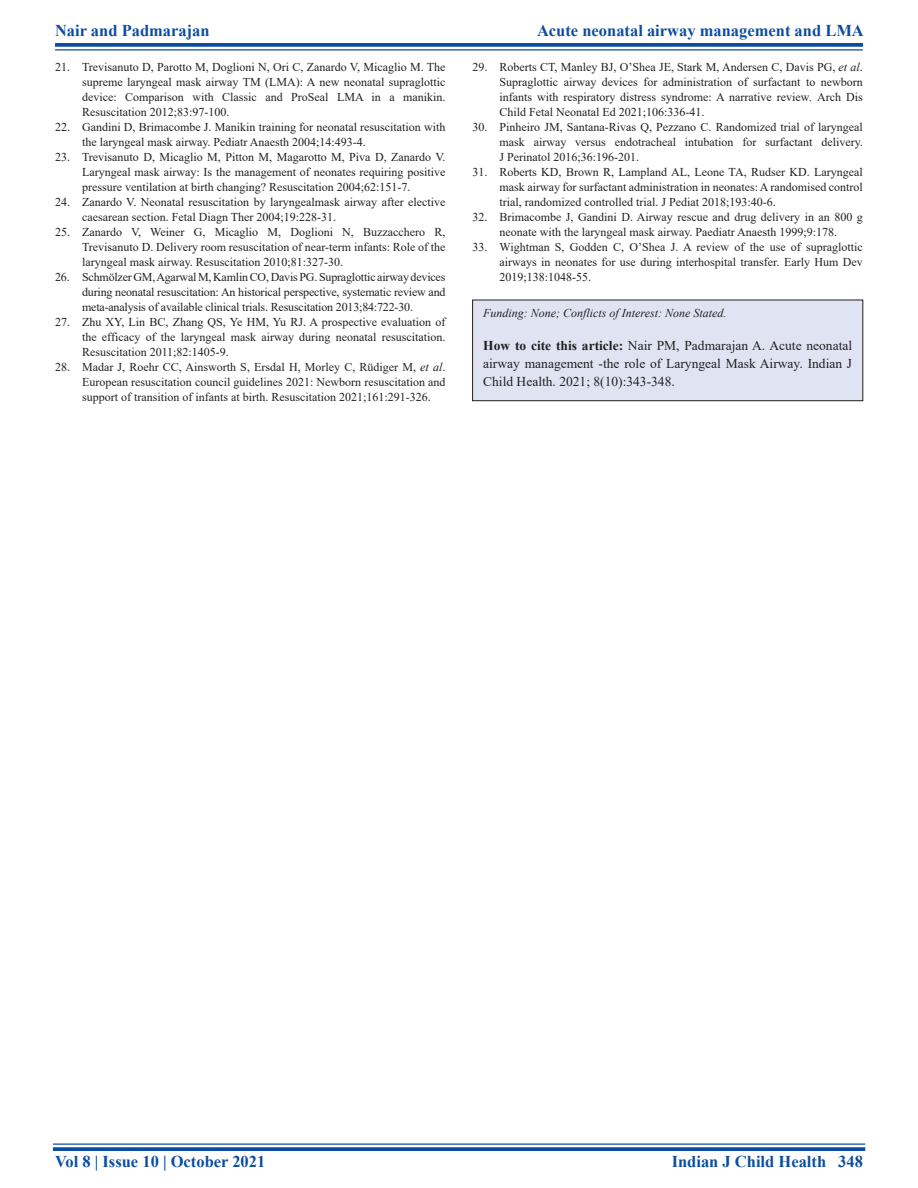
<style>
.page{position:relative;width:918px;height:1188px;background:#fff}
.page>*{position:absolute;margin:0;border:0;box-sizing:border-box;transform-origin:0 0}
.t1{font:700 16.5px "Times New Roman";color:#0d4da1}
.HTC{font:13.5px/18px "Times New Roman";color:#231f20;text-align:justify}
.REF{font:12px/15px "Times New Roman";color:#231f20;text-align:justify}
.SRC{font:italic 12px "Times New Roman";color:#231f20}
.s1{font-style:italic}
.s2{font-weight:700}
</style>
<div class="page">
<svg style="left:55px;top:43px;width:808px;height:4px;background:#1b57a6"></svg>
<hr style="left:55px;top:49px;width:808px;height:2px;background:#0d4da1">
<hr style="left:53px;top:1143px;width:812px;height:2px;background:#0d4da1">
<svg style="left:53px;top:1147px;width:812px;height:4px;background:#1b57a6"></svg>
<div style="left:473px;top:300px;width:390px;height:101px;background:#e0e4f2"></div>
<div style="left:473px;top:300px;width:390px;height:101px;border:1px solid #231f20"></div>
<h1 class="t1" style="left:55px;top:18px;width:156px">Nair and Padmarajan</h1>
<h1 class="t1" style="left:537px;top:18px;width:328px">Acute neonatal airway management and LMA</h1>
<p class="REF" style="left:82px;top:59px;width:365px;text-indent:-27px">21. Trevisanuto D, Parotto M, Doglioni N, Ori C, Zanardo V, Micaglio M. The supreme laryngeal mask airway TM (LMA): A new neonatal supraglottic device: Comparison with Classic and ProSeal LMA in a manikin.<br>Resuscitation 2012;83:97-100.</p>
<p class="REF" style="left:82px;top:119px;width:365px;text-indent:-27px">22. Gandini D, Brimacombe J. Manikin training for neonatal resuscitation with the laryngeal mask airway. Pediatr Anaesth 2004;14:493-4.</p>
<p class="REF" style="left:82px;top:149px;width:365px;text-indent:-27px">23. Trevisanuto D, Micaglio M, Pitton M, Magarotto M, Piva D, Zanardo V.<br>Laryngeal mask airway: Is the management of neonates requiring positive pressure ventilation at birth changing? Resuscitation 2004;62:151-7.</p>
<p class="REF" style="left:82px;top:194px;width:365px;text-indent:-27px">24. Zanardo V. Neonatal resuscitation by laryngealmask airway after elective caesarean section. Fetal Diagn Ther 2004;19:228-31.</p>
<p class="REF" style="left:82px;top:224px;width:365px;text-indent:-27px">25. Zanardo V, Weiner G, Micaglio M, Doglioni N, Buzzacchero R, Trevisanuto D. Delivery room resuscitation of near-term infants: Role of the laryngeal mask airway. Resuscitation 2010;81:327-30.</p>
<p class="REF" style="left:82px;top:269px;width:365px;text-indent:-27px">26. Schmölzer GM, Agarwal M, Kamlin CO, Davis PG. Supraglottic airway devices during neonatal resuscitation: An historical perspective, systematic review and meta-analysis of available clinical trials. Resuscitation 2013;84:722-30.</p>
<p class="REF" style="left:82px;top:314px;width:365px;text-indent:-27px">27. Zhu XY, Lin BC, Zhang QS, Ye HM, Yu RJ. A prospective evaluation of the efficacy of the laryngeal mask airway during neonatal resuscitation.<br>Resuscitation 2011;82:1405-9.</p>
<p class="REF" style="left:82px;top:359px;width:365px;text-indent:-27px">28. Madar J, Roehr CC, Ainsworth S, Ersdal H, Morley C, Rüdiger M, <span class="s1">et al</span>.<br>European resuscitation council guidelines 2021: Newborn resuscitation and support of transition of infants at birth. Resuscitation 2021;161:291-326.</p>
<p class="REF" style="left:500px;top:59px;width:365px;text-indent:-27px">29. Roberts CT, Manley BJ, O’Shea JE, Stark M, Andersen C, Davis PG, <span class="s1">et al</span>.<br>Supraglottic airway devices for administration of surfactant to newborn infants with respiratory distress syndrome: A narrative review<span class="s1">.</span> Arch Dis Child Fetal Neonatal Ed 2021;106:336-41.</p>
<p class="REF" style="left:500px;top:119px;width:365px;text-indent:-27px">30. Pinheiro JM, Santana-Rivas Q, Pezzano C. Randomized trial of laryngeal mask airway versus endotracheal intubation for surfactant delivery.<br>J Perinatol 2016;36:196-201.</p>
<p class="REF" style="left:500px;top:164px;width:365px;text-indent:-27px">31. Roberts KD, Brown R, Lampland AL, Leone TA, Rudser KD. Laryngeal mask airway for surfactant administration in neonates: A randomised control trial, randomized controlled trial. J Pediat 2018;193:40-6.</p>
<p class="REF" style="left:473px;top:209px;width:392px;text-align:center">32. Brimacombe J, Gandini D. Airway rescue and drug delivery in an 800 g neonate with the laryngeal mask airway. Paediatr Anaesth 1999;9:178.</p>
<p class="REF" style="left:500px;top:239px;width:365px;text-indent:-27px">33. Wightman S, Godden C, O’Shea J. A review of the use of supraglottic airways in neonates for use during interhospital transfer. Early Hum Dev 2019;138:1048-55.</p>
<p class="SRC" style="left:483px;top:304px;width:245px">Funding: None; Conflicts of Interest: None Stated.</p>
<p class="HTC" style="left:483px;top:336px;width:371px"><span class="s2">How to cite this article:</span> Nair PM, Padmarajan A. Acute neonatal airway management -the role of Laryngeal Mask Airway. Indian J Child Health. 2021; 8(10):343-348.</p>
<h1 class="t1" style="left:55px;top:1150px;width:212px">Vol 8 | Issue 10 | October 2021</h1>
<h1 class="t1" style="left:672px;top:1150px;width:193px">Indian J Child Health 348</h1>
</div>
